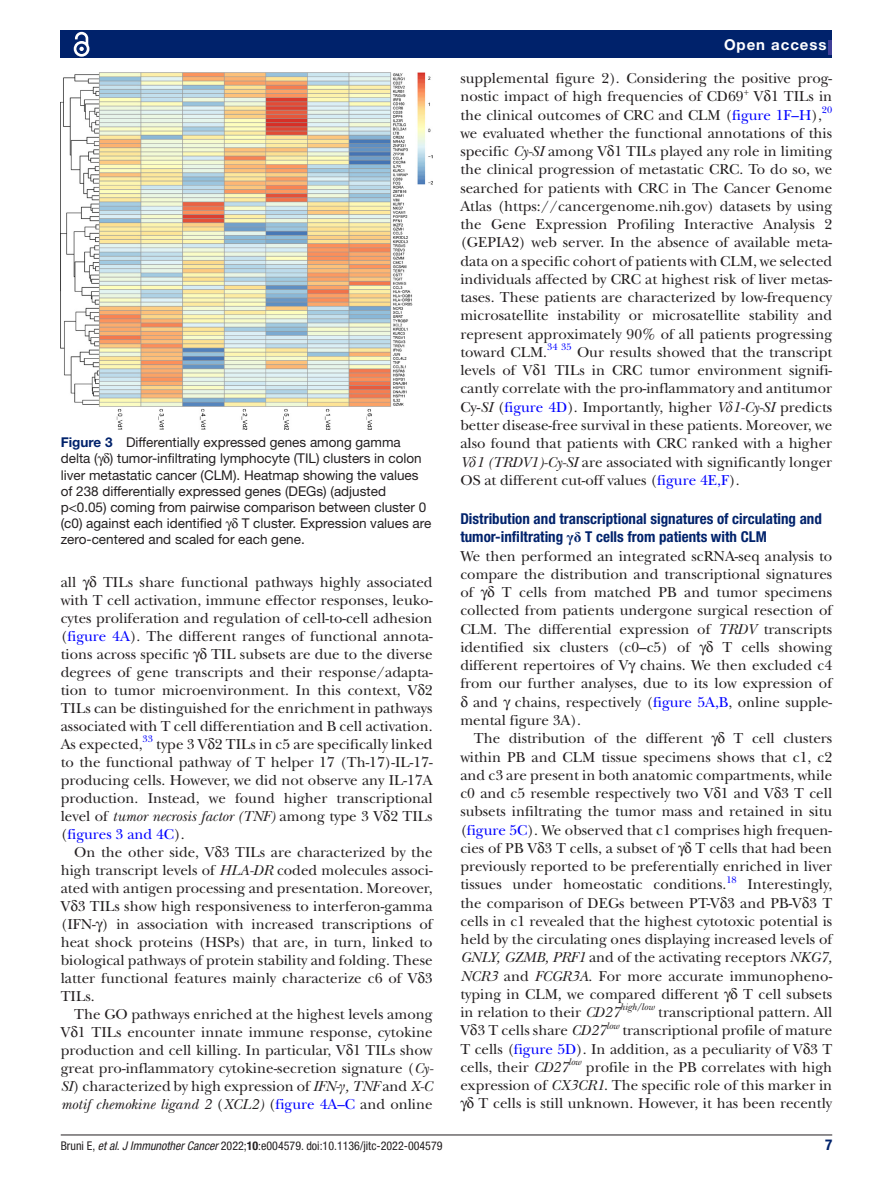
<style>
.page{position:relative;width:893px;height:1191px;background:#fff}
.page>*{position:absolute;margin:0;border:0;box-sizing:border-box;transform-origin:0 0}
.t1{font:15px/18.3px "New Baskerville";color:#231f20;text-align:justify}
.t2{font:700 condensed 15px/18px "Helvetica Neue LT Std";color:#00226b}
.t3{font:700 15px "Helvetica Neue LT Std";letter-spacing:.065em;color:#fff}
.t4{font:13.5px/16.2px "Helvetica Neue LT Std";color:#231f20}
.t5{font:condensed 12px "Helvetica Neue LT Std";color:#231f20}
.t6{font:italic 9.9px "New Baskerville";color:#231f20}
.t7{font:9.9px "New Baskerville";color:#00f}
.s1{font-weight:700;color:#00226b}
.s2{color:#00f}
.s3{font-style:italic}
.s4{font-family:"Times New Roman";font-style:italic}
.s5{font-family:"Times New Roman";font-stretch:normal}
.s6{font-weight:700}
</style>
<div class="page">
<hr style="left:61px;top:1134px;width:771px;height:1px;background:#231f20">
<div style="left:61px;top:31px;width:771px;height:27px;background:#00226b"></div>
<hr style="left:828px;top:40px;width:4px;height:15px;background:#414099">
<svg style="left:73px;top:31px;width:17px;height:26px"></svg>
<img style="left:61px;top:73px;width:372px;height:356px">
<p class="t4" style="left:61px;top:434px;width:367px"><span class="s1">Figure 3</span> Differentially expressed genes among gamma delta ( ) tumor-infiltrating lymphocyte (TIL) clusters in colon liver metastatic cancer (CLM). Heatmap showing the values of 238 differentially expressed genes (DEGs) (adjusted p&lt;0.05) coming from pairwise comparison between cluster 0 (c0) against each identified</p>
<p class="t4" style="left:61px;top:515px;width:372px;text-indent:181px">T cluster. Expression values are zero-centered and scaled for each gene.</p>
<p class="t1" style="left:61px;top:573px;width:373px;text-indent:42px">TILs share functional pathways highly associated with T cell activation, immune effector responses, leuko&shy;cytes proliferation and regulation of cell-to-cell adhesion (<span class="s2">figure 4A</span>). The different ranges of functional annota&shy;tions across specific</p>
<p class="t1" style="left:61px;top:573px;width:17px">all</p>
<p class="t1" style="left:61px;top:645px;width:373px;text-indent:150px">TIL subsets are due to the diverse degrees of gene transcripts and their response/adapta&shy;tion to tumor microenvironment. In this context, V 2<br>TILs can be distinguished for the enrichment in pathways associated with T cell differentiation and B cell activation.<br>As expected,</p>
<p class="t7" style="left:143px;top:733px;width:12px">33</p>
<p class="t1" style="left:61px;top:735px;width:373px;text-indent:95px">type 3 V 2 TILs in c5 are specifically linked to the functional pathway of T helper 17 (Th-17)-IL-17- producing cells. However, we did not observe any IL-17A production. Instead, we found higher transcriptional level of <span class="s3">tumor necrosis factor (TNF)</span> among type 3 V 2 TILs (<span class="s2">figures 3 and 4C</span>).</p>
<p class="t1" style="left:61px;top:843px;width:373px;text-indent:14px">On the other side, V 3 TILs are characterized by the high transcript levels of <span class="s3">HLA-DR</span> coded molecules associ&shy;ated with antigen processing and presentation. Moreover, V 3 TILs show high responsiveness to interferon-gamma (IFN- ) in association with increased transcriptions of heat shock proteins (HSPs) that are, in turn, linked to biological pathways of protein stability and folding. These latter functional features mainly characterize c6 of V 3<br>TILs.</p>
<p class="t1" style="left:61px;top:1005px;width:374px;text-indent:14px">The GO pathways enriched at the highest levels among V 1 TILs encounter innate immune response, cytokine production and cell killing. In particular, V 1 TILs show great pro-inflammatory cytokine-secretion signature (<span class="s3">Cy-SI</span>) characterized by high expression of <span class="s3">IFN-</span><span class="s4">γ</span><span class="s3">, TNF</span> and <span class="s3">X-C motif chemokine ligand 2</span> (<span class="s3">XCL2)</span> (<span class="s2">figure 4A–C</span> and online</p>
<p class="t3" style="left:724px;top:35px;width:104px">Open access</p>
<p class="t1" style="left:460px;top:69px;width:373px">supplemental figure 2). Considering the positive prog&shy;nostic impact of high frequencies of CD69<sup>+</sup> V 1 TILs in the clinical outcomes of CRC and CLM (<span class="s2">figure 1F–H</span>),</p>
<p class="t7" style="left:822px;top:104px;width:12px">20</p>
<p class="t1" style="left:460px;top:124px;width:373px">we evaluated whether the functional annotations of this specific <span class="s3">Cy-SI</span> among V 1 TILs played any role in limiting the clinical progression of metastatic CRC. To do so, we searched for patients with CRC in The Cancer Genome Atlas (https://cancergenome.nih.gov) datasets by using the Gene Expression Profiling Interactive Analysis 2 (GEPIA2) web server. In the absence of available meta&shy;data on a specific cohort of patients with CLM, we selected individuals affected by CRC at highest risk of liver metas&shy;tases. These patients are characterized by low-frequency microsatellite instability or microsatellite stability and represent approximately 90% of all patients progressing toward CLM.</p>
<p class="t7" style="left:547px;top:341px;width:26px">34 35</p>
<p class="t1" style="left:460px;top:343px;width:373px;text-indent:117px">Our results showed that the transcript levels of V 1 TILs in CRC tumor environment signifi&shy;cantly correlate with the pro-inflammatory and antitumor Cy-<span class="s3">SI</span> (<span class="s2">figure 4D</span>). Importantly, higher <span class="s3">V</span><span class="s4">δ</span><span class="s3">1-Cy-SI</span> predicts better disease-free survival in these patients. Moreover, we also found that patients with CRC ranked with a higher <span class="s3">V</span><span class="s4">δ</span><span class="s3">1 (TRDV1)-Cy-SI</span> are associated with significantly longer OS at different cut-off values (<span class="s2">figure 4E,F</span>).</p>
<p class="t2" style="left:460px;top:510px;width:363px">Distribution and transcriptional signatures of circulating and tumor-infiltrating <span class="s5">γδ</span> T cells from patients with CLM</p>
<p class="t1" style="left:460px;top:547px;width:373px">We then performed an integrated scRNA-seq analysis to compare the distribution and transcriptional signatures of</p>
<p class="t1" style="left:460px;top:583px;width:373px;text-indent:42px">T cells from matched PB and tumor specimens collected from patients undergone surgical resection of CLM. The differential expression of <span class="s3">TRDV</span> transcripts identified six clusters (c0–c5) of</p>
<p class="t1" style="left:722px;top:638px;width:111px">T cells showing</p>
<p class="t1" style="left:460px;top:656px;width:373px">different repertoires of V chains. We then excluded c4</p>
<p class="t1" style="left:460px;top:674px;width:373px">from our further analyses, due to its low expression of</p>
<p class="t1" style="left:473px;top:693px;width:361px">and chains, respectively (<span class="s2">figure 5A,B</span>, online supple-</p>
<p class="t1" style="left:460px;top:711px;width:122px">mental figure 3A).</p>
<p class="t1" style="left:474px;top:729px;width:231px">The distribution of the different</p>
<p class="t1" style="left:460px;top:729px;width:373px;text-indent:273px">T cell clusters within PB and CLM tissue specimens shows that c1, c2 and c3 are present in both anatomic compartments, while c0 and c5 resemble respectively two V 1 and V 3 T cell subsets infiltrating the tumor mass and retained in situ (<span class="s2">figure 5C</span>). We observed that c1 comprises high frequen&shy;cies of PB V 3 T cells, a subset of</p>
<p class="t1" style="left:460px;top:839px;width:373px;text-indent:235px">T cells that had been previously reported to be preferentially enriched in liver tissues under homeostatic conditions.<sup>18</sup></p>
<p class="t1" style="left:460px;top:875px;width:373px;text-indent:287px">Interestingly, the comparison of DEGs between PT-V 3 and PB-V 3 T cells in c1 revealed that the highest cytotoxic potential is held by the circulating ones displaying increased levels of <span class="s3">GNLY, GZMB, PRF1</span> and of the activating receptors <span class="s3">NKG7, NCR3</span> and <span class="s3">FCGR3A</span>. For more accurate immunopheno&shy;typing in CLM, we compared different</p>
<p class="t1" style="left:743px;top:985px;width:91px">T cell subsets</p>
<p class="t1" style="left:460px;top:1003px;width:161px">in relation to their <span class="s3">CD27</span></p>
<p class="t6" style="left:620px;top:1001px;width:36px">high/low</p>
<p class="t1" style="left:460px;top:1003px;width:373px;text-indent:198px">transcriptional pattern. All V 3 T cells share <span class="s3">CD27</span><sup>low</sup> transcriptional profile of mature T cells (<span class="s2">figure 5D</span>). In addition, as a peculiarity of V 3 T cells, their <span class="s3">CD27</span></p>
<p class="t6" style="left:568px;top:1056px;width:15px">low</p>
<p class="t1" style="left:460px;top:1058px;width:373px;text-align:right">profile in the PB correlates with high<br>expression of <span class="s3">CX3CR1</span>. The specific role of this marker in<br>T cells is still unknown. However, it has been recently</p>
<p class="t5" style="left:61px;top:1138px;width:383px">Bruni E, <span class="s3">et al</span>. <span class="s3">J Immunother Cancer</span> 2022;<span class="s6">10</span>:e004579. doi:10.1136/jitc-2022-004579</p>
<p class="t2" style="left:825px;top:1135px;width:9px">7</p>
</div>
